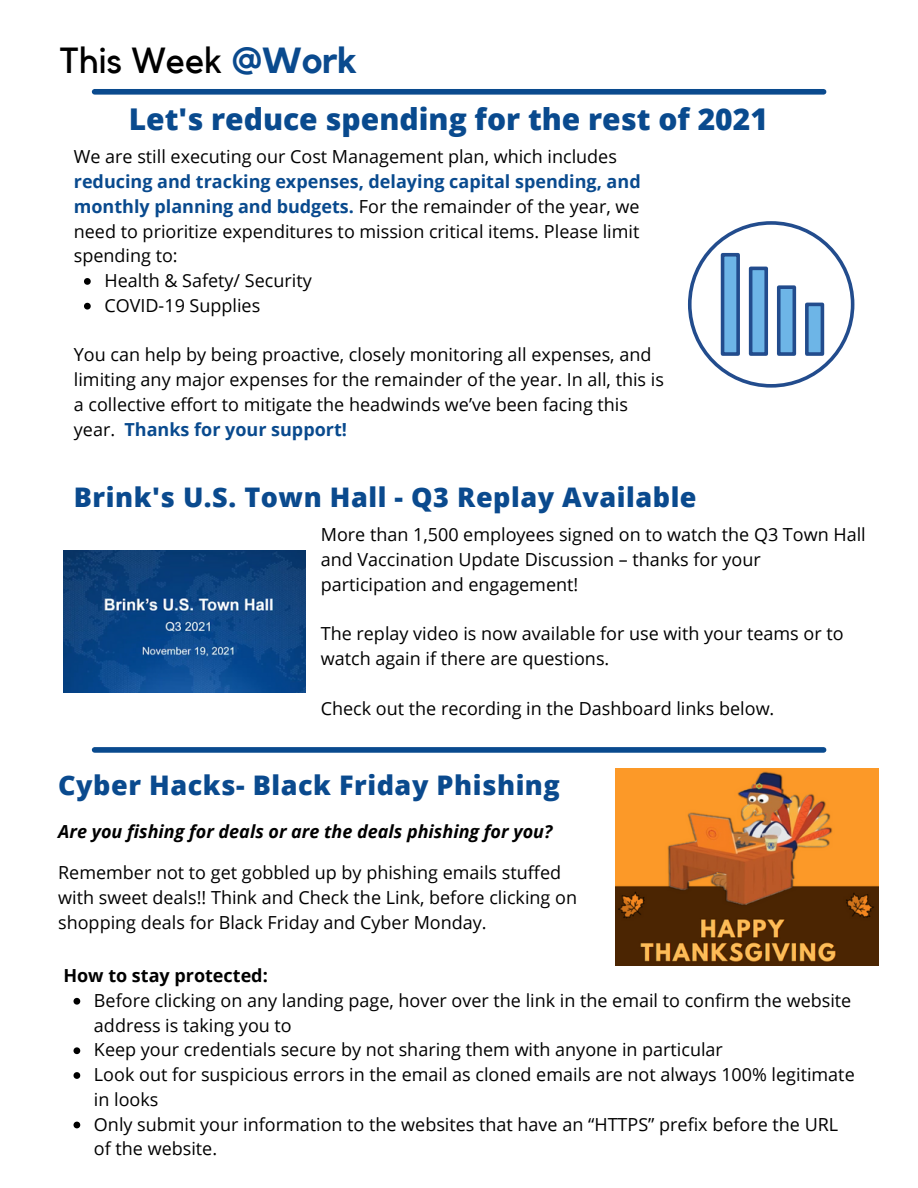
<style>
.page{position:relative;width:918px;height:1188px;background:#fff}
.page>*{position:absolute;margin:0;border:0;box-sizing:border-box;transform-origin:0 0}
.t1{font:36.15px "Kollektif";color:#000}
.t2{font:800 30px "Open Sans";color:#094a8e}
.t3{font:800 27px "Open Sans";letter-spacing:.02em;color:#0a4a8e}
.t4{font:18px/24.8px "Open Sans";color:#000}
.t5{font:italic 700 18px "Open Sans";color:#000}
.t6{font:700 18px "Open Sans";color:#000}
.s1{font-weight:700;color:#0a4a8e}
.s2{font-weight:700;color:#094a8e}
</style>
<div class="page">
<div style="left:95px;top:89px;width:729px;height:6px;background:#0a4a8e"></div>
<div style="left:95px;top:747px;width:729px;height:6px;background:#094a8e"></div>
<img style="left:615px;top:768px;width:263px;height:197px">
<img style="left:63px;top:550px;width:242px;height:142px">
<div style="left:688px;top:221px;width:166px;height:167px;border:4px solid #224c8d;border-radius:50%"></div>
<div style="left:723px;top:255px;width:15px;height:99px;background:#6db5e7"></div>
<div style="left:721px;top:253px;width:19px;height:103px;border:4px solid #224c8d"></div>
<div style="left:751px;top:268px;width:15px;height:86px;background:#6db5e7"></div>
<div style="left:749px;top:267px;width:19px;height:89px;border:4px solid #224c8d"></div>
<div style="left:779px;top:287px;width:15px;height:67px;background:#6db5e7"></div>
<div style="left:777px;top:285px;width:19px;height:71px;border:4px solid #224c8d"></div>
<div style="left:807px;top:304px;width:15px;height:50px;background:#6db5e7"></div>
<div style="left:805px;top:303px;width:19px;height:53px;border:4px solid #224c8d"></div>
<svg style="left:74px;top:998px;width:6px;height:7px"></svg>
<svg style="left:74px;top:1047px;width:6px;height:7px"></svg>
<svg style="left:74px;top:1072px;width:6px;height:7px"></svg>
<svg style="left:74px;top:1122px;width:6px;height:6px"></svg>
<svg style="left:84px;top:278px;width:7px;height:7px"></svg>
<svg style="left:84px;top:303px;width:7px;height:7px"></svg>
<p class="t1" style="left:60px;top:44px;width:298px">This Week <span class="s1">@Work</span></p>
<p class="t2" style="left:129px;top:98px;width:641px">Let's reduce spending for the rest of 2021</p>
<p class="t4" style="left:74px;top:144px;width:568px">We are still executing our Cost Management plan, which includes <span class="s2">reducing and tracking expenses, delaying capital spending, and monthly planning and budgets.</span> For the remainder of the year, we need to prioritize expenditures to mission critical items. Please limit spending to:</p>
<p class="t4" style="left:104px;top:268px;width:209px">Health &amp; Safety/ Security</p>
<p class="t4" style="left:104px;top:292px;width:157px">COVID-19 Supplies</p>
<p class="t4" style="left:74px;top:342px;width:592px">You can help by being proactive, closely monitoring all expenses, and limiting any major expenses for the remainder of the year. In all, this is a collective effort to mitigate the headwinds we’ve been facing this year. <span class="s2">Thanks for your support!</span></p>
<p class="t3" style="left:74px;top:479px;width:624px">Brink's U.S. Town Hall - Q3 Replay Available</p>
<p class="t4" style="left:321px;top:522px;width:547px">More than 1,500 employees signed on to watch the Q3 Town Hall and Vaccination Update Discussion – thanks for your participation and engagement!</p>
<p class="t4" style="left:321px;top:621px;width:524px">The replay video is now available for use with your teams or to watch again if there are questions.</p>
<p class="t4" style="left:321px;top:695px;width:455px">Check out the recording in the Dashboard links below.</p>
<p class="t3" style="left:58px;top:766px;width:503px">Cyber Hacks- Black Friday Phishing</p>
<p class="t5" style="left:58px;top:819px;width:496px">Are you fishing for deals or are the deals phishing for you?</p>
<p class="t4" style="left:58px;top:860px;width:520px">Remember not to get gobbled up by phishing emails stuffed with sweet deals!! Think and Check the Link, before clicking on shopping deals for Black Friday and Cyber Monday.</p>
<p class="t6" style="left:63px;top:963px;width:206px">How to stay protected:</p>
<p class="t4" style="left:94px;top:988px;width:759px">Before clicking on any landing page, hover over the link in the email to confirm the website address is taking you to</p>
<p class="t4" style="left:94px;top:1037px;width:631px">Keep your credentials secure by not sharing them with anyone in particular</p>
<p class="t4" style="left:94px;top:1062px;width:762px">Look out for suspicious errors in the email as cloned emails are not always 100% legitimate in looks</p>
<p class="t4" style="left:94px;top:1111px;width:746px">Only submit your information to the websites that have an “HTTPS” prefix before the URL of the website.</p>
</div>
